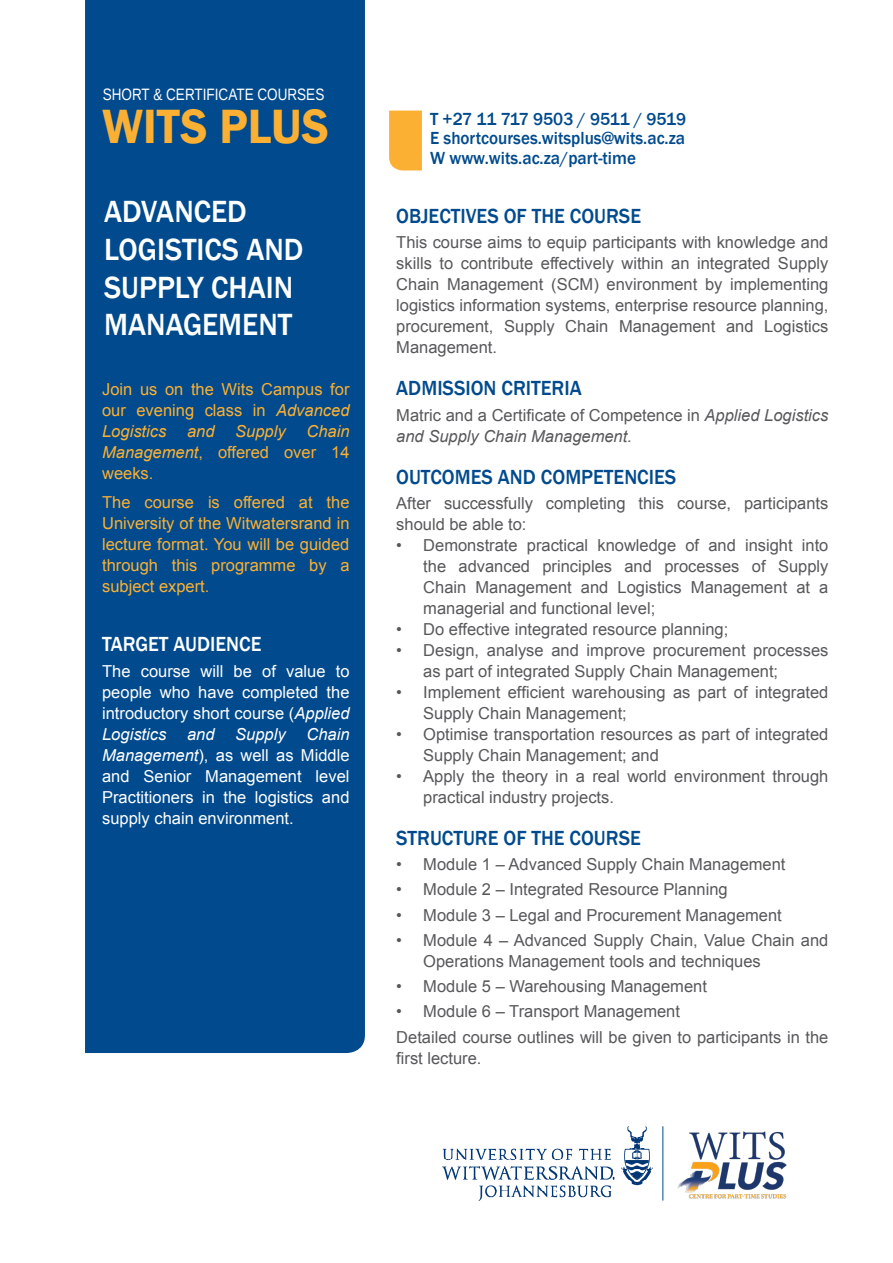
<style>
.page{position:relative;width:893px;height:1263px;background:#fff}
.page>*{position:absolute;margin:0;border:0;box-sizing:border-box;transform-origin:0 0}
.t1{font:600 49.5px "Franklin Gothic";color:#fbb033;scale:.95 1}
.t2{font:500 31.5px/37.8px "Franklin Gothic";color:#fff;scale:.95 1}
.heading{font:500 21px "Franklin Gothic";color:#004a8d;scale:.95 1}
.heading-2{font:500 21px "Franklin Gothic";color:#fff;scale:.95 1}
.t3{font:500 18px "Franklin Gothic";color:#004a8d;scale:.95 1}
.t4{font:16.5px/21px "Arial";color:#57585a}
.t5{font:16.5px/21px "Arial";color:#fbb033;text-align:justify}
.t6{font:16.5px/21px "Arial";color:#fff;text-align:justify}
.t7{font:italic 16.5px/21px "Arial";color:#57585a}
.t8{font:16.5px "Liberation Sans Narrow";color:#fff}
.t9{font:italic 16.5px "Arial";color:#fbb033}
.t10{font:italic 16.5px "Arial";color:#fff}
.s1{font-style:italic}
.s2{font-style:normal}
</style>
<div class="page">
<img style="left:442px;top:1126px;width:211px;height:74px">
<hr style="left:662px;top:1126px;width:1px;height:74px;background:#004a8d">
<svg style="left:389px;top:111px;width:33px;height:59px;background:#fbb137"></svg>
<div style="left:85px;top:0;width:280px;height:1053px;background:#004a8d"></div>
<img style="left:677px;top:1131px;width:110px;height:68px">
<p class="t8" style="left:103px;top:85px;width:223px">SHORT &amp; CERTIFICATE COURSES</p>
<p class="t1" style="left:102px;top:96px;width:240px">WITS PLUS</p>
<p class="t2" style="left:104px;top:193px;width:211px">ADVANCED<br>LOGISTICS AND<br>SUPPLY CHAIN<br>MANAGEMENT</p>
<p class="t5" style="left:102px;top:379px;width:249px">Join us on the Wits Campus for our evening class in <span class="s1">Advanced Logistics</span></p>
<p class="t5" style="left:102px;top:421px;width:249px;text-indent:204px"><span class="s1">Chain Management</span>, offered over 14 weeks.</p>
<p class="t5" style="left:102px;top:492px;width:249px">The course is offered at the University of the Witwatersrand in lecture format. You will be guided through this programme by a subject expert.</p>
<p class="t9" style="left:187px;top:420px;width:29px">and</p>
<p class="t9" style="left:235px;top:420px;width:52px">Supply</p>
<p class="heading-2" style="left:102px;top:631px;width:169px">TARGET AUDIENCE</p>
<p class="t6" style="left:102px;top:660px;width:249px">The course will be of value to people who have completed the introductory short course (<span class="s1">Applied Logistics</span></p>
<p class="t6" style="left:102px;top:723px;width:249px;text-indent:204px"><span class="s1">Chain Management</span>), as well as Middle and Senior Management level Practitioners in the logistics and supply chain environment.</p>
<p class="t10" style="left:187px;top:723px;width:29px">and</p>
<p class="t10" style="left:235px;top:723px;width:52px">Supply</p>
<p class="t3" style="left:430px;top:108px;width:271px">T +27 11 717 9503 / 9511 / 9519</p>
<p class="t3" style="left:430px;top:127px;width:270px">E shortcourses.witsplus@wits.ac.za</p>
<p class="t3" style="left:430px;top:147px;width:218px">W www.wits.ac.za/part-time</p>
<p class="heading" style="left:396px;top:203px;width:259px">OBJECTIVES OF THE COURSE</p>
<p class="t4" style="left:396px;top:232px;width:434px;text-align:justify">This course aims to equip participants with knowledge and skills to contribute effectively within an integrated Supply Chain Management (SCM) environment by implementing logistics information systems, enterprise resource planning, procurement, Supply Chain Management and Logistics Management.</p>
<p class="heading" style="left:396px;top:375px;width:197px">ADMISSION CRITERIA</p>
<p class="t7" style="left:396px;top:405px;width:434px"><span class="s2">Matric and a Certificate of Competence in</span> Applied Logistics and Supply Chain Management.</p>
<p class="heading" style="left:396px;top:464px;width:296px">OUTCOMES AND COMPETENCIES</p>
<p class="t4" style="left:396px;top:493px;width:434px">After successfully completing this course, participants should be able to:</p>
<p class="t4" style="left:423px;top:535px;width:407px;text-align:justify;text-indent:-27px">• Demonstrate practical knowledge of and insight into the advanced principles and processes of Supply Chain Management and Logistics Management at a managerial and functional level;</p>
<p class="t4" style="left:396px;top:619px;width:334px">• Do effective integrated resource planning;</p>
<p class="t4" style="left:423px;top:640px;width:407px;text-indent:-27px">• Design, analyse and improve procurement processes as part of integrated Supply Chain Management;</p>
<p class="t4" style="left:423px;top:682px;width:407px;text-indent:-27px">• Implement efficient warehousing as part of integrated<br>Supply Chain Management;</p>
<p class="t4" style="left:423px;top:724px;width:407px;text-indent:-27px">• Optimise transportation resources as part of integrated<br>Supply Chain Management; and</p>
<p class="t4" style="left:423px;top:766px;width:407px;text-indent:-27px">• Apply the theory in a real world environment through practical industry projects.</p>
<p class="heading" style="left:396px;top:825px;width:259px">STRUCTURE OF THE COURSE</p>
<p class="t4" style="left:396px;top:854px;width:391px">• Module 1 – Advanced Supply Chain Management</p>
<p class="t4" style="left:396px;top:879px;width:333px">• Module 2 – Integrated Resource Planning</p>
<p class="t4" style="left:396px;top:904px;width:387px">• Module 3 – Legal and Procurement Management</p>
<p class="t4" style="left:423px;top:930px;width:407px;text-indent:-27px">• Module 4 – Advanced Supply Chain, Value Chain and<br>Operations Management tools and techniques</p>
<p class="t4" style="left:396px;top:976px;width:312px">• Module 5 – Warehousing Management</p>
<p class="t4" style="left:396px;top:1001px;width:285px">• Module 6 – Transport Management</p>
<p class="t4" style="left:396px;top:1026px;width:434px">Detailed course outlines will be given to participants in the first lecture.</p>
</div>
